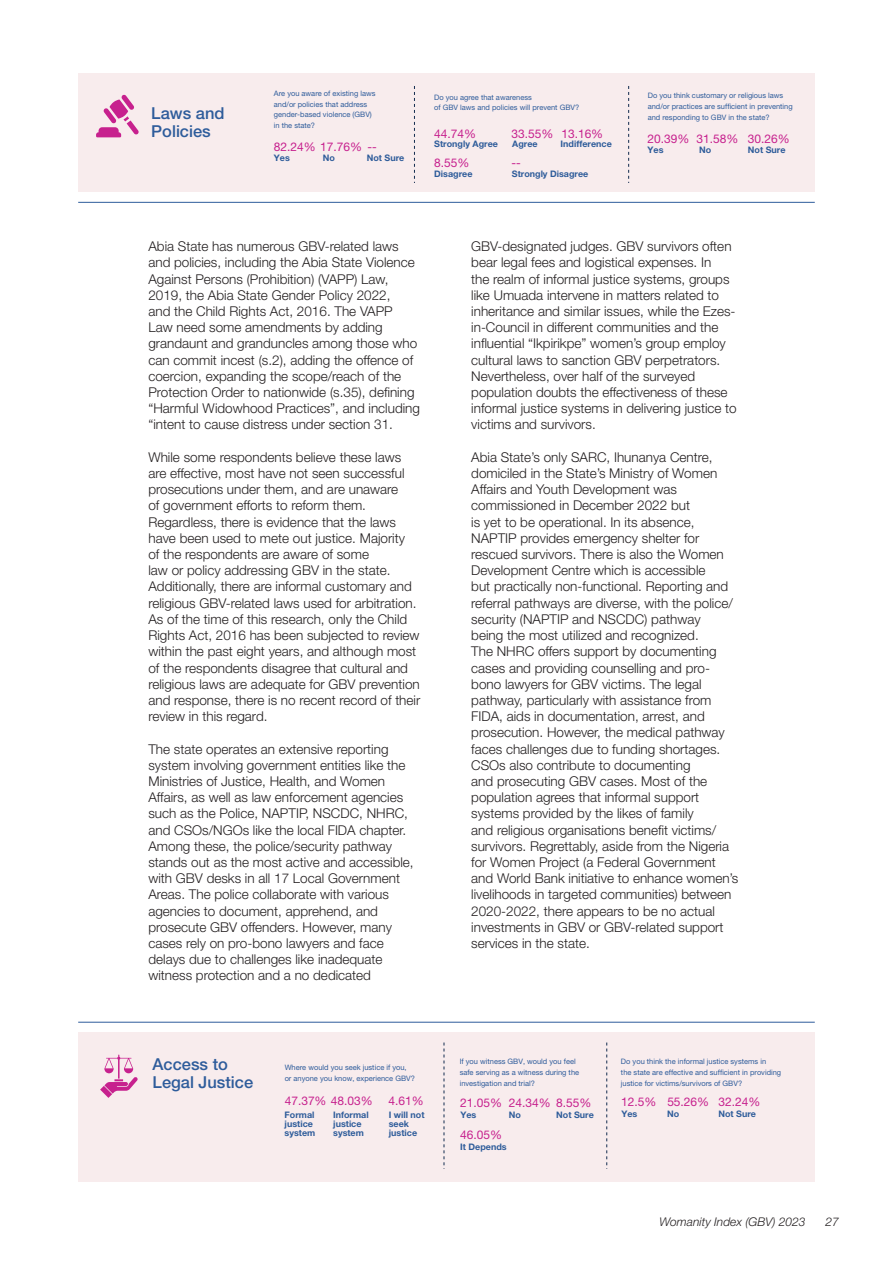
<style>
.page{position:relative;width:893px;height:1263px;background:#fff}
.page>*{position:absolute;margin:0;border:0;box-sizing:border-box;transform-origin:0 0}
.t1{font:500 16.5px/18.1px "Helvetica Neue LT Pro";color:#2e5c9b}
.t2{font:300 13.5px/16.2px "Helvetica Neue LT Pro";color:#231f20}
.t3{font:12px "Helvetica Neue LT Pro";color:#c7218e}
.t4{font:italic 300 12px "Helvetica Neue LT Pro";color:#231f20}
.t5{font:700 9px/9px "Helvetica Neue LT Pro";color:#2e5c9a}
.t6{font:7.5px/10.8px "Helvetica Neue LT Pro";color:#2e5c9b}
</style>
<div class="page">
<div style="left:78px;top:73px;width:737px;height:118px;background:#f8eced"></div>
<hr style="left:78px;top:202px;width:737px;height:1px;background:#2e5c9b">
<hr style="left:78px;top:1022px;width:737px;height:1px;background:#2e5c9b">
<svg style="left:414px;top:86px;width:1px;height:97px"></svg>
<svg style="left:628px;top:86px;width:1px;height:97px"></svg>
<svg style="left:96px;top:94px;width:43px;height:43px"></svg>
<div style="left:78px;top:1032px;width:737px;height:150px;background:#f8eced"></div>
<svg style="left:444px;top:1042px;width:1px;height:127px"></svg>
<svg style="left:606px;top:1042px;width:1px;height:127px"></svg>
<svg style="left:100px;top:1054px;width:38px;height:44px"></svg>
<p class="t6" style="left:274px;top:88px;width:103px">Are you aware of existing laws and/or policies that address gender-based violence (GBV) in the state?</p>
<p class="t5" style="left:274px;top:153px;width:17px">Yes</p>
<p class="t5" style="left:323px;top:153px;width:14px">No</p>
<p class="t5" style="left:367px;top:153px;width:39px">Not Sure</p>
<p class="t6" style="left:434px;top:91px;width:147px">Do you agree that awareness<br>of GBV laws and policies will prevent GBV?</p>
<p class="t6" style="left:648px;top:90px;width:147px">Do you think customary or religious laws and/or practices are sufficient in preventing</p>
<p class="t1" style="left:151px;top:104px;width:75px">Laws and</p>
<p class="t6" style="left:648px;top:111px;width:123px">and responding to GBV in the state?</p>
<p class="t1" style="left:151px;top:122px;width:61px">Policies</p>
<p class="t3" style="left:434px;top:126px;width:43px">44.74%</p>
<p class="t5" style="left:434px;top:139px;width:65px">Strongly Agree</p>
<p class="t3" style="left:512px;top:126px;width:43px">33.55%</p>
<p class="t5" style="left:512px;top:139px;width:27px">Agree</p>
<p class="t5" style="left:561px;top:139px;width:53px">Indifference</p>
<p class="t3" style="left:561px;top:126px;width:43px">13.16%</p>
<p class="t3" style="left:647px;top:131px;width:144px">20.39% 31.58% 30.26%</p>
<p class="t3" style="left:274px;top:139px;width:104px">82.24% 17.76% --</p>
<p class="t5" style="left:648px;top:145px;width:17px">Yes</p>
<p class="t5" style="left:699px;top:145px;width:14px">No</p>
<p class="t5" style="left:748px;top:145px;width:39px">Not Sure</p>
<p class="t3" style="left:434px;top:155px;width:37px">8.55%</p>
<p class="t3" style="left:512px;top:155px;width:11px">--</p>
<p class="t5" style="left:434px;top:169px;width:40px">Disagree</p>
<p class="t5" style="left:512px;top:169px;width:78px">Strongly Disagree</p>
<p class="t2" style="left:148px;top:238px;width:273px">Abia State has numerous GBV-related laws and policies, including the Abia State Violence Against Persons (Prohibition) (VAPP) Law, 2019, the Abia State Gender Policy 2022,<br>and the Child Rights Act, 2016. The VAPP Law need some amendments by adding grandaunt and granduncles among those who can commit incest (s.2), adding the offence of coercion, expanding the scope/reach of the Protection Order to nationwide (s.35), defining “Harmful Widowhood Practices”, and including “intent to cause distress under section 31.</p>
<p class="t2" style="left:148px;top:449px;width:273px">While some respondents believe these laws are effective, most have not seen successful prosecutions under them, and are unaware<br>of government efforts to reform them.<br>Regardless, there is evidence that the laws have been used to mete out justice. Majority<br>of the respondents are aware of some<br>law or policy addressing GBV in the state.<br>Additionally, there are informal customary and religious GBV-related laws used for arbitration.<br>As of the time of this research, only the Child Rights Act, 2016 has been subjected to review within the past eight years, and although most of the respondents disagree that cultural and religious laws are adequate for GBV prevention and response, there is no recent record of their review in this regard.</p>
<p class="t2" style="left:148px;top:740px;width:267px">The state operates an extensive reporting system involving government entities like the Ministries of Justice, Health, and Women Affairs, as well as law enforcement agencies such as the Police, NAPTIP, NSCDC, NHRC, and CSOs/NGOs like the local FIDA chapter.<br>Among these, the police/security pathway stands out as the most active and accessible, with GBV desks in all 17 Local Government Areas. The police collaborate with various agencies to document, apprehend, and prosecute GBV offenders. However, many cases rely on pro-bono lawyers and face delays due to challenges like inadequate witness protection and a no dedicated</p>
<p class="t2" style="left:471px;top:238px;width:267px">GBV-designated judges. GBV survivors often bear legal fees and logistical expenses. In<br>the realm of informal justice systems, groups like Umuada intervene in matters related to inheritance and similar issues, while the Ezes&shy;in-Council in different communities and the influential “Ikpirikpe” women’s group employ cultural laws to sanction GBV perpetrators.<br>Nevertheless, over half of the surveyed population doubts the effectiveness of these informal justice systems in delivering justice to victims and survivors.</p>
<p class="t2" style="left:471px;top:449px;width:269px">Abia State’s only SARC, Ihunanya Centre, domiciled in the State’s Ministry of Women Affairs and Youth Development was commissioned in December 2022 but<br>is yet to be operational. In its absence, NAPTIP provides emergency shelter for rescued survivors. There is also the Women Development Centre which is accessible<br>but practically non-functional. Reporting and referral pathways are diverse, with the police/ security (NAPTIP and NSCDC) pathway<br>being the most utilized and recognized.<br>The NHRC offers support by documenting cases and providing counselling and pro&shy;bono lawyers for GBV victims. The legal pathway, particularly with assistance from FIDA, aids in documentation, arrest, and prosecution. However, the medical pathway faces challenges due to funding shortages.<br>CSOs also contribute to documenting<br>and prosecuting GBV cases. Most of the population agrees that informal support systems provided by the likes of family<br>and religious organisations benefit victims/ survivors. Regrettably, aside from the Nigeria for Women Project (a Federal Government and World Bank initiative to enhance women’s livelihoods in targeted communities) between 2020-2022, there appears to be no actual investments in GBV or GBV-related support services in the state.</p>
<p class="t1" style="left:153px;top:1054px;width:102px">Access to<br>Legal Justice</p>
<p class="t6" style="left:285px;top:1061px;width:132px">Where would you seek justice if you, or anyone you know, experience GBV?</p>
<p class="t3" style="left:285px;top:1094px;width:89px">47.37% 48.03%</p>
<p class="t3" style="left:388px;top:1094px;width:37px">4.61%</p>
<p class="t5" style="left:285px;top:1110px;width:32px">Formal justice system</p>
<p class="t5" style="left:389px;top:1110px;width:37px">I will not seek justice</p>
<p class="t5" style="left:333px;top:1110px;width:37px">Informal justice system</p>
<p class="t6" style="left:460px;top:1056px;width:121px">If you witness GBV, would you feel safe serving as a witness during the investigation and trial?</p>
<p class="t6" style="left:621px;top:1056px;width:162px">Do you think the informal justice systems in<br>the state are effective and sufficient in providing justice for victims/survivors of GBV?</p>
<p class="t3" style="left:460px;top:1096px;width:133px">21.05% 24.34% 8.55%</p>
<p class="t3" style="left:460px;top:1127px;width:43px">46.05%</p>
<p class="t5" style="left:460px;top:1110px;width:17px">Yes</p>
<p class="t5" style="left:509px;top:1110px;width:14px">No</p>
<p class="t5" style="left:556px;top:1110px;width:39px">Not Sure</p>
<p class="t5" style="left:460px;top:1142px;width:48px">It Depends</p>
<p class="t3" style="left:621px;top:1094px;width:141px">12.5% 55.26% 32.24%</p>
<p class="t5" style="left:621px;top:1109px;width:17px">Yes</p>
<p class="t5" style="left:667px;top:1109px;width:14px">No</p>
<p class="t5" style="left:718px;top:1109px;width:39px">Not Sure</p>
<p class="t4" style="left:660px;top:1214px;width:148px">Womanity Index (GBV) 2023</p>
<p class="t4" style="left:826px;top:1214px;width:15px">27</p>
</div>
